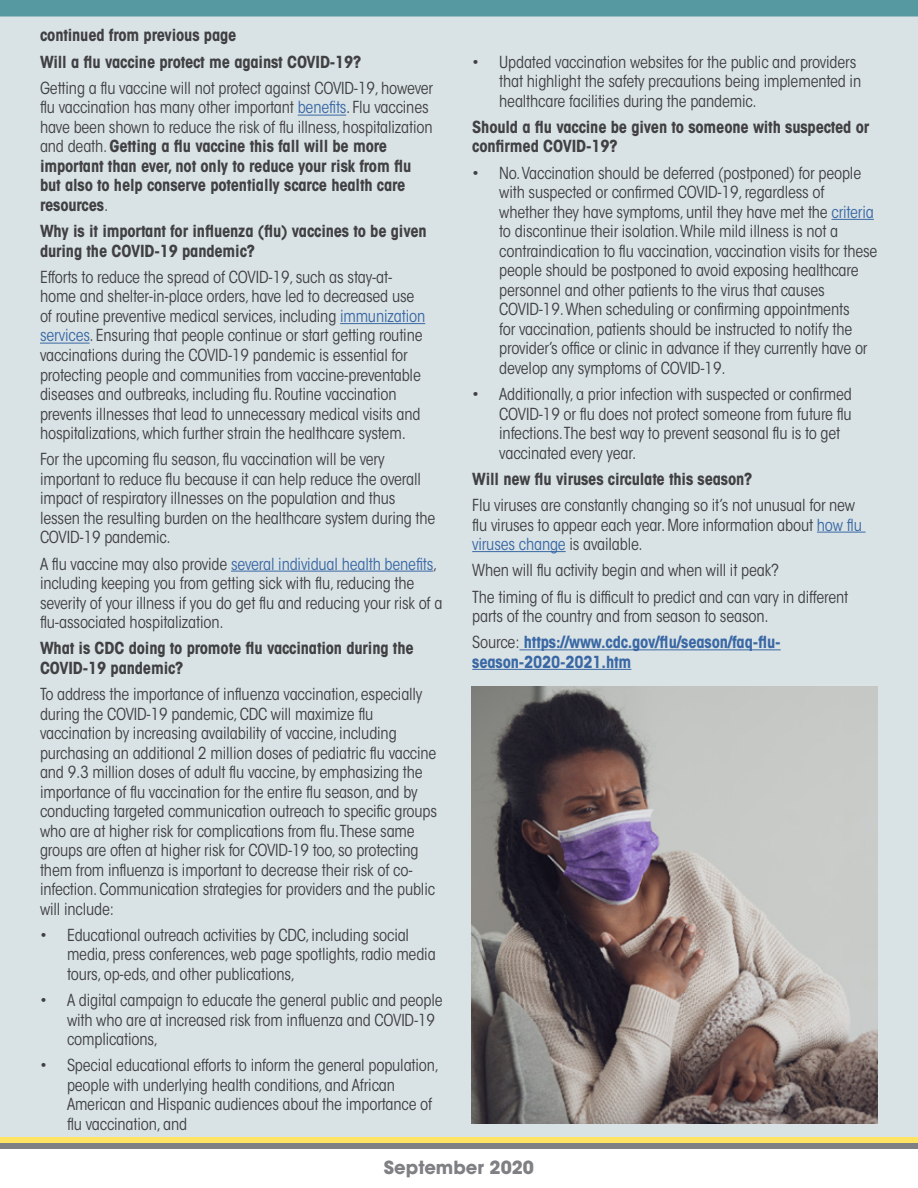
<style>
.page{position:relative;width:918px;height:1188px;background:#fff}
.page>*{position:absolute;margin:0;border:0;box-sizing:border-box;transform-origin:0 0}
.t1{font:700 18px "ITC Avant Garde Std";color:#7e8083}
.t2{font:condensed 16.5px/19.5px "ITC Avant Garde Std";letter-spacing:-.01em;color:#414042}
.t3{font:700 condensed 16.5px/19.5px "ITC Avant Garde Std";letter-spacing:-.01em;color:#414042}
.t4{font:700 condensed 16.5px "ITC Avant Garde Std";letter-spacing:-.01em;color:#3a68a5}
.s1{color:#3a68a5}
.s2{font-weight:700}
.s3{font-weight:700;color:#3a68a5}
</style>
<div class="page">
<div style="left:0;top:15px;width:918px;height:1122px;background:#d9e3e5"></div>
<div style="left:0;top:0;width:918px;height:16px;background:#5699a1"></div>
<div style="left:0;top:1137px;width:918px;height:9px;background:#ffe363"></div>
<div style="left:0;top:1143px;width:918px;height:6px;background:#7e8083"></div>
<hr style="left:298px;top:115px;width:48px;height:1px;background:#3a68a5">
<hr style="left:340px;top:323px;width:85px;height:1px;background:#3a68a5">
<hr style="left:40px;top:343px;width:50px;height:1px;background:#3a68a5">
<hr style="left:231px;top:571px;width:202px;height:1px;background:#3a68a5">
<hr style="left:832px;top:219px;width:42px;height:1px;background:#3a68a5">
<hr style="left:817px;top:532px;width:49px;height:1px;background:#3a68a5">
<hr style="left:472px;top:551px;width:94px;height:1px;background:#3a68a5">
<hr style="left:519px;top:649px;width:262px;height:1px;background:#3a68a5">
<hr style="left:472px;top:669px;width:159px;height:1px;background:#3a68a5">
<img style="left:472px;top:687px;width:406px;height:437px">
<p class="t3" style="left:40px;top:22px;width:323px;line-height:26.4px">continued from previous page<br>Will a flu vaccine protect me against COVID-19?</p>
<p class="t2" style="left:40px;top:78px;width:395px">Getting a flu vaccine will not protect against COVID-19, however flu vaccination has many other important <span class="s1">benefits</span>. Flu vaccines have been shown to reduce the risk of flu illness, hospitalization and death. <span class="s2">Getting a flu vaccine this fall will be more important than ever, not only to reduce your risk from flu but also to help conserve potentially scarce health care resources</span>.</p>
<p class="t3" style="left:40px;top:221px;width:388px">Why is it important for influenza (flu) vaccines to be given during the COVID-19 pandemic?</p>
<p class="t2" style="left:40px;top:267px;width:387px">Efforts to reduce the spread of COVID-19, such as stay-at&shy;home and shelter-in-place orders, have led to decreased use of routine preventive medical services, including <span class="s1">immunization services</span>. Ensuring that people continue or start getting routine vaccinations during the COVID-19 pandemic is essential for protecting people and communities from vaccine-preventable diseases and outbreaks, including flu. Routine vaccination prevents illnesses that lead to unnecessary medical visits and hospitalizations, which further strain the healthcare system.</p>
<p class="t2" style="left:40px;top:450px;width:397px">For the upcoming flu season, flu vaccination will be very important to reduce flu because it can help reduce the overall impact of respiratory illnesses on the population and thus lessen the resulting burden on the healthcare system during the COVID-19 pandemic.</p>
<p class="t2" style="left:40px;top:554px;width:404px">A flu vaccine may also provide <span class="s1">several individual health benefits</span>, including keeping you from getting sick with flu, reducing the severity of your illness if you do get flu and reducing your risk of a flu-associated hospitalization.</p>
<p class="t3" style="left:40px;top:638px;width:375px">What is CDC doing to promote flu vaccination during the<br>COVID-19 pandemic?</p>
<p class="t2" style="left:40px;top:684px;width:399px">To address the importance of influenza vaccination, especially during the COVID-19 pandemic, CDC will maximize flu vaccination by increasing availability of vaccine, including purchasing an additional 2 million doses of pediatric flu vaccine and 9.3 million doses of adult flu vaccine, by emphasizing the importance of flu vaccination for the entire flu season, and by conducting targeted communication outreach to specific groups who are at higher risk for complications from flu.These same groups are often at higher risk for COVID-19 too, so protecting them from influenza is important to decrease their risk of co&shy;infection. Communication strategies for providers and the public will include:</p>
<p class="t2" style="left:67px;top:925px;width:370px;text-indent:-27px">• Educational outreach activities by CDC, including social media, press conferences, web page spotlights, radio media tours, op-eds, and other publications,</p>
<p class="t2" style="left:67px;top:990px;width:377px;text-indent:-27px">• A digital campaign to educate the general public and people with who are at increased risk from influenza and COVID-19 complications,</p>
<p class="t2" style="left:67px;top:1056px;width:374px;text-indent:-27px">• Special educational efforts to inform the general population, people with underlying health conditions, and African American and Hispanic audiences about the importance of flu vaccination, and</p>
<p class="t2" style="left:499px;top:52px;width:363px;text-indent:-27px">• Updated vaccination websites for the public and providers that highlight the safety precautions being implemented in healthcare facilities during the pandemic.</p>
<p class="t3" style="left:472px;top:117px;width:399px">Should a flu vaccine be given to someone with suspected or confirmed COVID-19?</p>
<p class="t2" style="left:499px;top:163px;width:380px;text-indent:-27px">• No. Vaccination should be deferred (postponed) for people with suspected or confirmed COVID-19, regardless of whether they have symptoms, until they have met the <span class="s1">criteria </span>to discontinue their isolation. While mild illness is not a contraindication to flu vaccination, vaccination visits for these people should be postponed to avoid exposing healthcare personnel and other patients to the virus that causes COVID-19. When scheduling or confirming appointments<br>for vaccination, patients should be instructed to notify the provider’s office or clinic in advance if they currently have or develop any symptoms of COVID-19.</p>
<p class="t2" style="left:499px;top:384px;width:354px;text-indent:-27px">• Additionally, a prior infection with suspected or confirmed COVID-19 or flu does not protect someone from future flu infections.The best way to prevent seasonal flu is to get vaccinated every year.</p>
<p class="t3" style="left:472px;top:469px;width:282px">Will new flu viruses circulate this season?</p>
<p class="t2" style="left:472px;top:495px;width:391px">Flu viruses are constantly changing so it’s not unusual for new flu viruses to appear each year. More information about <span class="s1">how flu viruses change</span> is available.</p>
<p class="t2" style="left:472px;top:557px;width:378px;line-height:26.2px">When will flu activity begin and when will it peak?<br>The timing of flu is difficult to predict and can vary in different</p>
<p class="t2" style="left:472px;top:603px;width:310px;line-height:26.2px">parts of the country and from season to season.<br>Source: <span class="s3">https://www.cdc.gov/flu/season/faq-flu-</span></p>
<p class="t4" style="left:472px;top:651px;width:161px">season-2020-2021.htm</p>
<p class="t1" style="left:384px;top:1156px;width:152px">September 2020</p>
</div>
